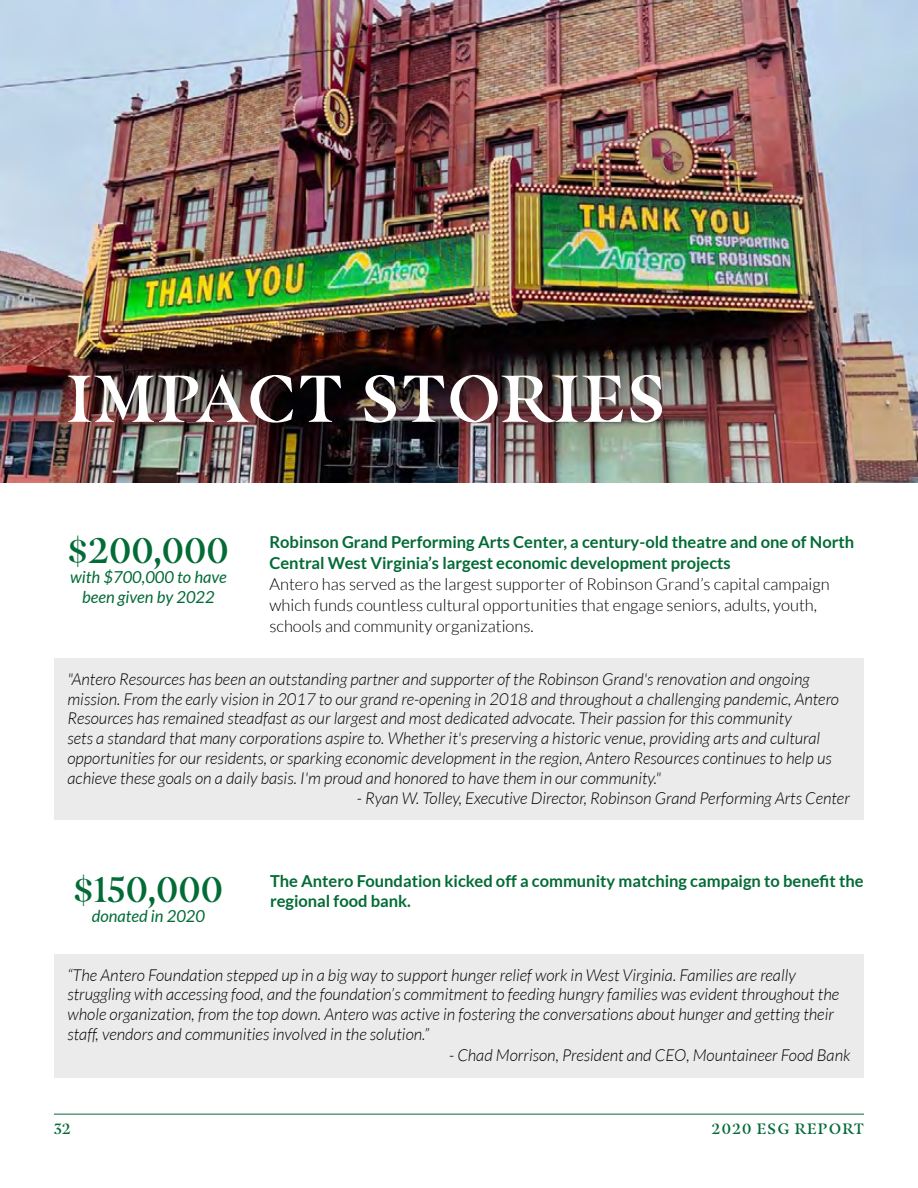
<style>
.page{position:relative;width:918px;height:1188px;background:#fff}
.page>*{position:absolute;margin:0;border:0;box-sizing:border-box;transform-origin:0 0}
.t1{font:600 66px "Masqualero";letter-spacing:.05em;color:#fff}
.t2{font:600 36px "Masqualero";color:#036b36}
.t3{font:italic 300 16.5px/19.8px "Lato";color:#000}
.t4{font:700 16.5px/19.8px "Lato";color:#036b36}
.t5{font:300 16.5px/21px "Lato";color:#000}
.t6{font:italic 16.5px/19.8px "Lato";color:#036b36;text-align:center}
.t7{font:600 15px "Masqualero";letter-spacing:.08em;color:#036b36}
</style>
<div class="page">
<hr style="left:54px;top:1114px;width:810px;height:1px;background:#036b36">
<div style="left:54px;top:954px;width:810px;height:124px;background:#ebebec"></div>
<div style="left:54px;top:658px;width:809px;height:162px;background:#ebebec"></div>
<img style="left:0;top:0;width:918px;height:483px">
<h1 class="t1" style="left:68px;top:359px;width:599px">IMPACT STORIES</h1>
<h2 class="t2" style="left:68px;top:529px;width:162px">$200,000</h2>
<p class="t6" style="left:70px;top:568px;width:158px">with $700,000 to have been given by 2022</p>
<p class="t4" style="left:269px;top:531px;width:586px;line-height:21px">Robinson Grand Performing Arts Center, a century-old theatre and one of North<br>Central West Virginia’s largest economic development projects</p>
<p class="t5" style="left:269px;top:574px;width:562px">Antero has served as the largest supporter of Robinson Grand’s capital campaign which funds countless cultural opportunities that engage seniors, adults, youth, schools and community organizations.</p>
<p class="t3" style="left:68px;top:669px;width:773px">"Antero Resources has been an outstanding partner and supporter of the Robinson Grand's renovation and ongoing mission. From the early vision in 2017 to our grand re-opening in 2018 and throughout a challenging pandemic, Antero Resources has remained steadfast as our largest and most dedicated advocate. Their passion for this community<br>sets a standard that many corporations aspire to. Whether it's preserving a historic venue, providing arts and cultural opportunities for our residents, or sparking economic development in the region, Antero Resources continues to help us achieve these goals on a daily basis. I'm proud and honored to have them in our community."</p>
<p class="t3" style="left:357px;top:788px;width:494px">- Ryan W. Tolley, Executive Director, Robinson Grand Performing Arts Center</p>
<h2 class="t2" style="left:74px;top:868px;width:151px">$150,000</h2>
<p class="t6" style="left:92px;top:907px;width:115px">donated in 2020</p>
<p class="t4" style="left:270px;top:871px;width:595px">The Antero Foundation kicked off a community matching campaign to benefit the regional food bank.</p>
<p class="t3" style="left:68px;top:965px;width:773px">“The Antero Foundation stepped up in a big way to support hunger relief work in West Virginia. Families are really struggling with accessing food, and the foundation’s commitment to feeding hungry families was evident throughout the whole organization, from the top down. Antero was active in fostering the conversations about hunger and getting their staff, vendors and communities involved in the solution.”</p>
<p class="t3" style="left:449px;top:1046px;width:403px">- Chad Morrison, President and CEO, Mountaineer Food Bank</p>
<p class="t7" style="left:54px;top:1120px;width:18px">32</p>
<p class="t7" style="left:712px;top:1120px;width:154px">2020 ESG REPORT</p>
</div>
